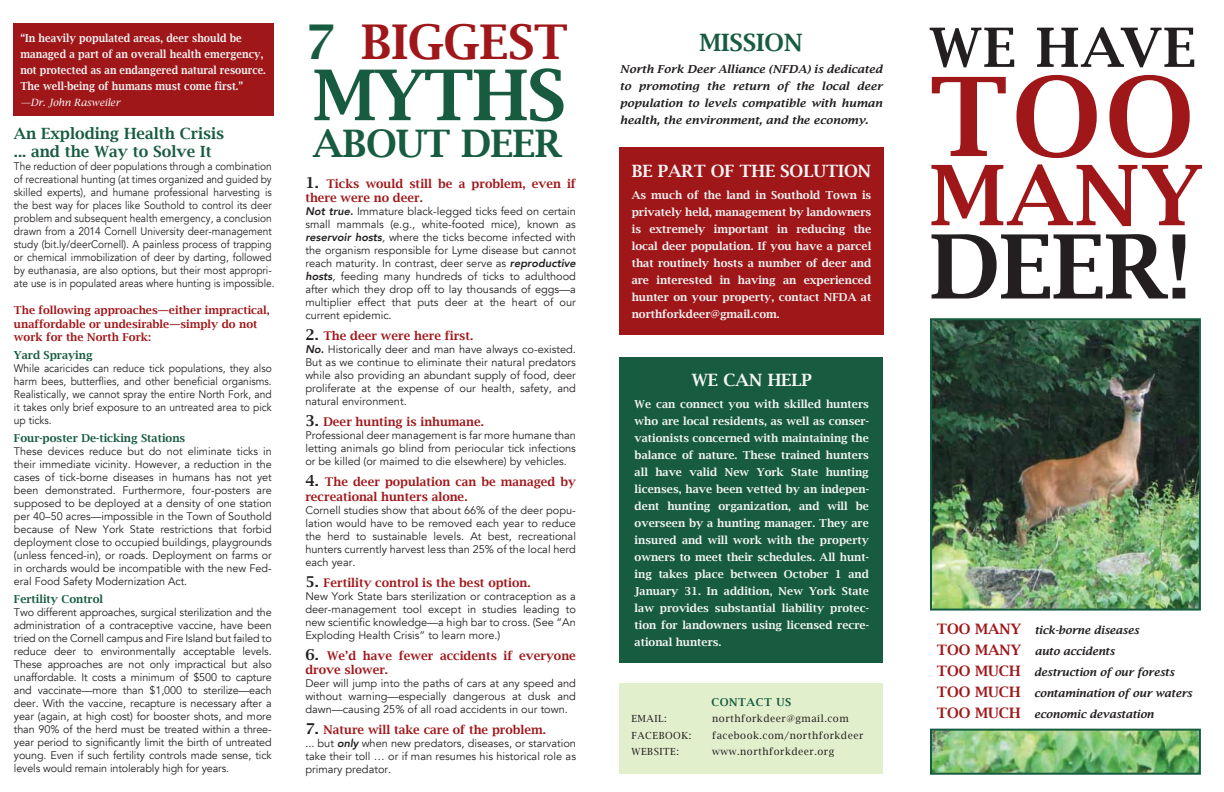
<style>
.page{position:relative;width:1224px;height:792px;background:#fff}
.page>*{position:absolute;margin:0;border:0;box-sizing:border-box;transform-origin:0 0}
.t1{font:600 109.5px "Lucida Bright";color:#a0171a}
.t2{font:600 88.6px "Lucida Bright";color:#231f20}
.t3{font:600 83.4px "Lucida Bright";color:#a0171a}
.t4{font:600 70px "Lucida Bright";letter-spacing:-.02em;color:#175c41}
.t5{font:600 54.3px "Lucida Bright";letter-spacing:.03em;color:#231f20}
.t6{font:600 48px "Lucida Bright";letter-spacing:-.01em;color:#a0171a}
.t7{font:600 38px "Lucida Bright";letter-spacing:-.02em;color:#175c41}
.t8{font:600 24px "Lucida Bright";color:#175c41}
.t9{font:600 17px "Lucida Bright";color:#f5f5f5}
.t10{font:600 15.5px/18.6px "Lucida Bright";color:#175c41}
.t11{font:600 12px/14.4px "Lucida Bright";color:#a0171a}
.t12{font:11px/13px "Avenir";color:#231f20;text-align:justify}
.t13{font:600 11px/17px "Lucida Bright";color:#f5f5f5;text-align:justify}
.t14{font:11px/13px "Avenir";color:#231f20;scale:.92 1}
.t15{font:11px/13px "Avenir";color:#231f20;text-align:justify;scale:.93 1}
.t16{font:600 11px/16px "Lucida Bright";color:#f5f5f5;scale:.91 1}
.t17{font:italic 600 11px/17px "Lucida Bright";color:#231f20;text-align:justify;scale:1.05 1}
.t18{font:italic 600 11px/21px "Lucida Bright";color:#231f20}
.t19{font:600 11px/13.2px "Lucida Bright";color:#a0171a}
.t20{font:600 11px "Lucida Bright";color:#175c41}
.t21{font:600 10.9px "Lucida Bright";letter-spacing:.05em;color:#175c41}
.t22{font:italic 10px "Lucida Bright";color:#f5f5f5}
.t23{font:9.8px "Lucida Bright";letter-spacing:.05em;color:#231f20}
.s1{color:#175c41}
.s2{font-size:15px;color:#231f20}
.s3{font-weight:800;font-style:italic}
.s4{font-style:italic}
.s5{font-style:normal;font-size:14.4px;color:#a0171a}
</style>
<div class="page">
<div style="left:620px;top:683px;width:263px;height:91px;background:#e2efcc"></div>
<div style="left:619px;top:147px;width:265px;height:188px;background:#a0171a"></div>
<img style="left:933px;top:732px;width:265px;height:40px">
<div style="left:930px;top:729px;width:271px;height:46px;border:2px solid #175c41"></div>
<img style="left:933px;top:321px;width:265px;height:287px">
<div style="left:930px;top:318px;width:271px;height:293px;border:2px solid #175c41"></div>
<div style="left:13px;top:23px;width:260px;height:92px;background:#a0171a"></div>
<div style="left:620px;top:357px;width:263px;height:305px;background:#175c41"></div>
<p class="t16" style="left:20px;top:30px;width:271px">“In heavily populated areas, deer should be managed a part of an overall health emergency, not protected as an endangered natural resource.<br>The well-being of humans must come first.”</p>
<p class="t22" style="left:20px;top:97px;width:101px">—Dr. John Rasweiler</p>
<h3 class="t10" style="left:14px;top:123px;width:212px">An Exploding Health Crisis ... and the Way to Solve It</h3>
<p class="t14" style="left:14px;top:160px;width:285px">The reduction of deer populations through a combination of recreational hunting (at times organized and guided by skilled experts), and humane professional harvesting is the best way for places like Southold to control its deer problem and subsequent health emergency, a conclusion drawn from a 2014 Cornell University deer-management study (bit.ly/deerCornell). A painless process of trapping or chemical immobilization of deer by darting, followed by euthanasia, are also options, but their most appropri&shy;ate use is in populated areas where hunting is impossible.</p>
<p class="t19" style="left:14px;top:304px;width:257px">The following approaches—either impractical, unaffordable or undesirable—simply do not work for the North Fork:</p>
<p class="t20" style="left:14px;top:348px;width:80px">Yard Spraying</p>
<p class="t15" style="left:14px;top:362px;width:279px">While acaricides can reduce tick populations, they also harm bees, butterflies, and other beneficial organisms.<br>Realistically, we cannot spray the entire North Fork, and it takes only brief exposure to an untreated area to pick up ticks.</p>
<p class="t20" style="left:14px;top:431px;width:173px">Four-poster De-ticking Stations</p>
<p class="t12" style="left:14px;top:445px;width:259px">These devices reduce but do not eliminate ticks in their immediate vicinity. However, a reduction in the cases of tick-borne diseases in humans has not yet been demonstrated. Furthermore, four-posters are supposed to be deployed at a density of one station per 40–50 acres—impossible in the Town of Southold because of New York State restrictions that forbid deployment close to occupied buildings, playgrounds (unless fenced-in), or roads. Deployment on farms or in orchards would be incompatible with the new Fed&shy;eral Food Safety Modernization Act.</p>
<p class="t20" style="left:14px;top:593px;width:91px">Fertility Control</p>
<p class="t12" style="left:14px;top:606px;width:259px">Two different approaches, surgical sterilization and the administration of a contraceptive vaccine, have been tried on the Cornell campus and Fire Island but failed to reduce deer to environmentally acceptable levels.<br>These approaches are not only impractical but also unaffordable. It costs a minimum of $500 to capture and vaccinate—more than $1,000 to sterilize—each deer. With the vaccine, recapture is necessary after a year (again, at high cost) for booster shots, and more than 90% of the herd must be treated within a three&shy;year period to significantly limit the birth of untreated young. Even if such fertility controls made sense, tick levels would remain intolerably high for years.</p>
<h3 class="t6" style="left:305px;top:13px;width:265px"><span class="s1">7</span> BIGGEST</h3>
<h3 class="t4" style="left:313px;top:53px;width:254px">MYTHS</h3>
<h3 class="t7" style="left:313px;top:120px;width:251px">ABOUT DEER</h3>
<p class="t11" style="left:305px;top:176px;width:272px"><span class="s2">1.</span> Ticks would still be a problem, even if there were no deer.</p>
<p class="t12" style="left:305px;top:205px;width:272px"><span class="s3">Not true.</span> Immature black-legged ticks feed on certain small mammals (e.g., white-footed mice), known as <span class="s3">reservoir hosts</span><span class="s4">,</span> where the ticks become infected with the organism responsible for Lyme disease but cannot reach maturity. In contrast, deer serve as <span class="s3">reproductive hosts</span><span class="s4">,</span> feeding many hundreds of ticks to adulthood after which they drop off to lay thousands of eggs—a multiplier effect that puts deer at the heart of our current epidemic.</p>
<p class="t11" style="left:305px;top:329px;width:170px"><span class="s2">2.</span> The deer were here first.</p>
<p class="t12" style="left:305px;top:343px;width:272px"><span class="s3">No.</span> Historically deer and man have always co-existed.<br>But as we continue to eliminate their natural predators while also providing an abundant supply of food, deer proliferate at the expense of our health, safety, and natural environment.</p>
<p class="t11" style="left:305px;top:415px;width:180px"><span class="s2">3.</span> Deer hunting is inhumane.</p>
<p class="t12" style="left:305px;top:429px;width:272px">Professional deer management is far more humane than letting animals go blind from periocular tick infections or be killed (or maimed to die elsewhere) by vehicles.</p>
<p class="t11" style="left:305px;top:475px;width:272px"><span class="s2">4.</span> The deer population can be managed by recreational hunters alone.</p>
<p class="t12" style="left:305px;top:504px;width:272px">Cornell studies show that about 66% of the deer popu&shy;lation would have to be removed each year to reduce the herd to sustainable levels. At best, recreational hunters currently harvest less than 25% of the local herd each year.</p>
<p class="t11" style="left:305px;top:575px;width:227px"><span class="s2">5.</span> Fertility control is the best option.</p>
<p class="t12" style="left:305px;top:590px;width:272px">New York State bars sterilization or contraception as a deer-management tool except in studies leading to new scientific knowledge—a high bar to cross. (See “An Exploding Health Crisis” to learn more.)</p>
<p class="t11" style="left:305px;top:648px;width:272px"><span class="s2">6.</span> We’d have fewer accidents if everyone drove slower.</p>
<p class="t12" style="left:305px;top:677px;width:272px">Deer will jump into the paths of cars at any speed and without warning—especially dangerous at dusk and dawn—causing 25% of all road accidents in our town.</p>
<p class="t11" style="left:305px;top:722px;width:242px"><span class="s2">7.</span> Nature will take care of the problem.</p>
<p class="t12" style="left:305px;top:737px;width:272px">... but <span class="s3">only</span> when new predators, diseases, or starvation take their toll … or if man resumes his historical role as primary predator.</p>
<h3 class="t8" style="left:699px;top:28px;width:105px">MISSION</h3>
<p class="t17" style="left:620px;top:61px;width:251px">North Fork Deer Alliance (NFDA) is dedicated to promoting the return of the local deer population to levels compatible with human health, the environment, and the economy.</p>
<h3 class="t9" style="left:632px;top:160px;width:241px">BE PART OF THE SOLUTION</h3>
<p class="t13" style="left:632px;top:186px;width:241px">As much of the land in Southold Town is privately held, management by landowners is extremely important in reducing the local deer population. If you have a parcel that routinely hosts a number of deer and are interested in having an experienced hunter on your property, contact NFDA at northforkdeer@gmail.com.</p>
<h3 class="t9" style="left:692px;top:370px;width:122px">WE CAN HELP</h3>
<p class="t13" style="left:635px;top:396px;width:236px">We can connect you with skilled hunters who are local residents, as well as conser&shy;vationists concerned with maintaining the balance of nature. These trained hunters all have valid New York State hunting licenses, have been vetted by an indepen&shy;dent hunting organization, and will be overseen by a hunting manager. They are insured and will work with the property owners to meet their schedules. All hunt&shy;ing takes place between October 1 and January 31. In addition, New York State law provides substantial liability protec&shy;tion for landowners using licensed recre&shy;ational hunters.</p>
<p class="t21" style="left:711px;top:695px;width:81px">CONTACT US</p>
<p class="t23" style="left:632px;top:713px;width:37px">EMAIL:</p>
<p class="t23" style="left:712px;top:713px;width:138px">northforkdeer@gmail.com</p>
<p class="t23" style="left:632px;top:729px;width:61px">FACEBOOK:</p>
<p class="t23" style="left:712px;top:729px;width:153px">facebook.com/northforkdeer</p>
<p class="t23" style="left:632px;top:746px;width:49px">WEBSITE:</p>
<p class="t23" style="left:712px;top:746px;width:124px">www.northforkdeer.org</p>
<h3 class="t5" style="left:930px;top:14px;width:268px">WE HAVE</h3>
<h1 class="t1" style="left:930px;top:50px;width:266px">TOO</h1>
<h3 class="t3" style="left:930px;top:145px;width:274px">MANY</h3>
<h2 class="t2" style="left:930px;top:213px;width:262px">DEER!</h2>
<p class="t18" style="left:937px;top:619px;width:257px"><span class="s5">TOO MANY</span> tick-borne diseases<br><span class="s5">TOO MANY</span> auto accidents<br><span class="s5">TOO MUCH</span> destruction of our forests<br><span class="s5">TOO MUCH</span> contamination of our waters<br><span class="s5">TOO MUCH</span> economic devastation</p>
</div>
